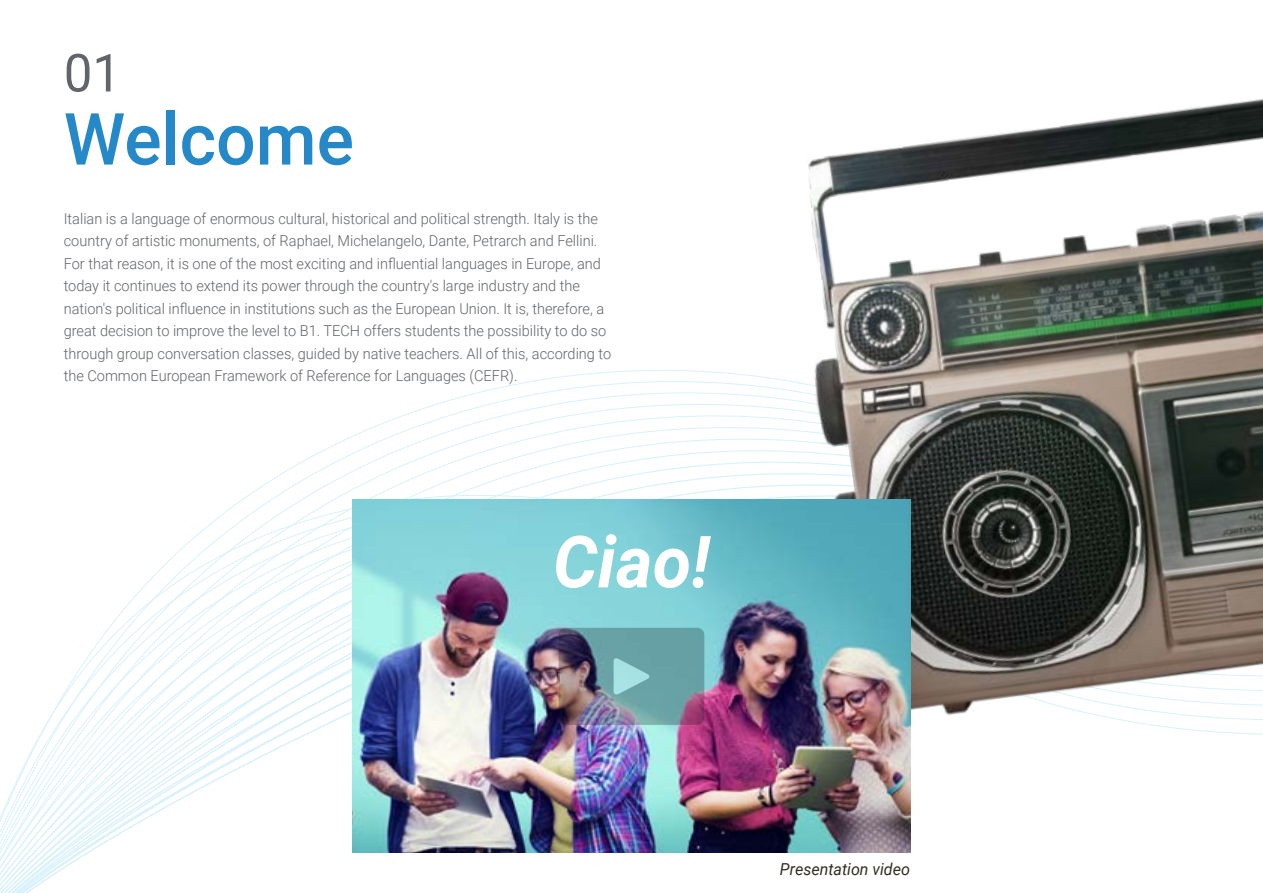
<style>
.page{position:relative;width:1263px;height:893px;background:#fff}
.page>*{position:absolute;margin:0;border:0;box-sizing:border-box;transform-origin:0 0}
.t1{font:500 72px "Roboto";color:#2488c9}
.t2{font:italic 700 72px "Roboto";color:#fff}
.t3{font:52.5px "Roboto";color:#61646a}
.t4{font:italic 16.5px "Roboto";color:#312e20}
.t5{font:300 15px/22.5px "Roboto";color:#61646a}
</style>
<div class="page">
<svg style="left:0;top:370px;width:911px;height:523px"></svg>
<img style="left:632px;top:98px;width:631px;height:718px">
<img style="left:353px;top:500px;width:557px;height:353px">
<img style="left:559px;top:628px;width:145px;height:97px">
<h2 class="t3" style="left:64px;top:36px;width:59px">01</h2>
<h1 class="t1" style="left:64px;top:89px;width:292px">Welcome</h1>
<p class="t5" style="left:64px;top:207px;width:549px">Italian is a language of enormous cultural, historical and political strength. Italy is the country of artistic monuments, of Raphael, Michelangelo, Dante, Petrarch and Fellini.<br>For that reason, it is one of the most exciting and influential languages in Europe, and today it continues to extend its power through the country's large industry and the nation's political influence in institutions such as the European Union. It is, therefore, a great decision to improve the level to B1. TECH offers students the possibility to do so through group conversation classes, guided by native teachers. All of this, according to the Common European Framework of Reference for Languages (CEFR).</p>
<h1 class="t2" style="left:553px;top:511px;width:159px">Ciao!</h1>
<p class="t4" style="left:780px;top:857px;width:132px">Presentation video</p>
</div>
